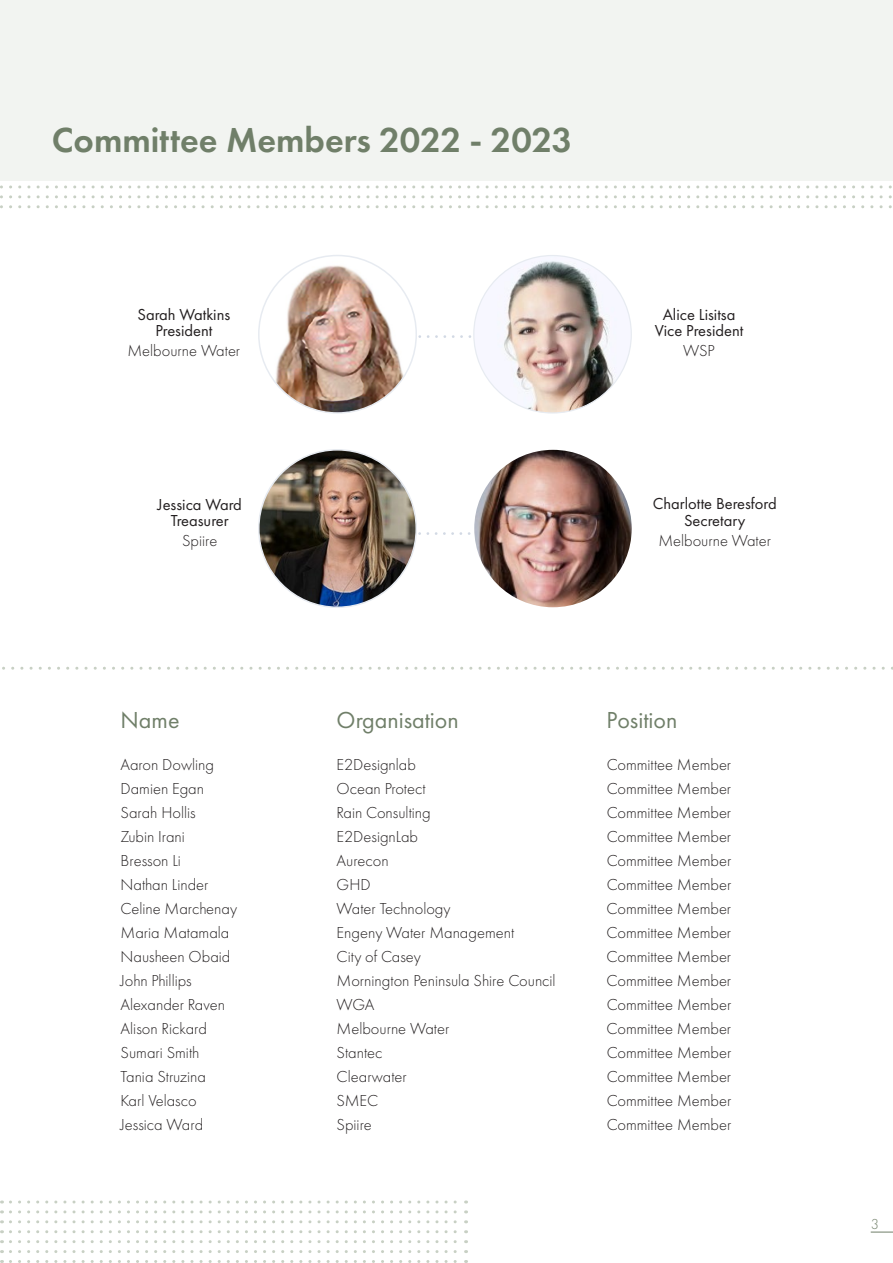
<style>
.page{position:relative;width:893px;height:1263px;background:#fff}
.page>*{position:absolute;margin:0;border:0;box-sizing:border-box;transform-origin:0 0}
.t1{font:600 36px "Futura PT";color:#707f69}
.t2{font:24px "Futura PT";color:#707f69}
.t3{font:300 16.5px "Futura PT";color:#231f20}
.t4{font:16.5px/16.5px "Futura PT";color:#231f20;text-align:center}
.t5{font:300 15px "Futura PT";color:#707f69}
</style>
<div class="page">
<svg style="left:871px;top:1232px;width:22px;height:1px"></svg>
<svg style="left:0;top:185px;width:892px;height:3px"></svg>
<svg style="left:0;top:195px;width:892px;height:3px"></svg>
<svg style="left:0;top:205px;width:892px;height:3px"></svg>
<svg style="left:2px;top:667px;width:891px;height:3px"></svg>
<div style="left:0;top:0;width:893px;height:181px;background:#f2f4f1"></div>
<svg style="left:418px;top:335px;width:53px;height:3px"></svg>
<img style="left:259px;top:255px;width:157px;height:158px;border-radius:79px">
<img style="left:474px;top:255px;width:157px;height:158px;border-radius:79px">
<svg style="left:418px;top:532px;width:53px;height:3px"></svg>
<svg style="left:10px;top:1240px;width:457px;height:3px"></svg>
<svg style="left:10px;top:1260px;width:457px;height:3px"></svg>
<svg style="left:10px;top:1250px;width:457px;height:3px"></svg>
<svg style="left:10px;top:1230px;width:457px;height:3px"></svg>
<svg style="left:10px;top:1220px;width:457px;height:3px"></svg>
<svg style="left:10px;top:1210px;width:457px;height:3px"></svg>
<svg style="left:10px;top:1200px;width:457px;height:3px"></svg>
<img style="left:259px;top:450px;width:157px;height:157px;border-radius:79px">
<img style="left:474px;top:450px;width:158px;height:157px;border-radius:79px">
<p class="t1" style="left:52px;top:118px;width:522px">Committee Members 2022 - 2023</p>
<p class="t4" style="left:137px;top:306px;width:94px">Sarah Watkins</p>
<p class="t4" style="left:155px;top:322px;width:59px">President</p>
<p class="t3" style="left:128px;top:341px;width:114px">Melbourne Water</p>
<p class="t4" style="left:158px;top:496px;width:86px">Jessica Ward<br>Treasurer</p>
<p class="t3" style="left:182px;top:531px;width:37px">Spiire</p>
<p class="t4" style="left:655px;top:306px;width:90px">Alice Lisitsa<br>Vice President</p>
<p class="t3" style="left:683px;top:341px;width:33px">WSP</p>
<p class="t4" style="left:653px;top:495px;width:125px">Charlotte Beresford<br>Secretary</p>
<p class="t3" style="left:658px;top:531px;width:114px">Melbourne Water</p>
<p class="t2" style="left:121px;top:705px;width:60px">Name</p>
<p class="t2" style="left:337px;top:705px;width:124px">Organisation</p>
<p class="t2" style="left:607px;top:705px;width:72px">Position</p>
<p class="t3" style="left:121px;top:755px;width:95px">Aaron Dowling</p>
<p class="t3" style="left:337px;top:755px;width:81px">E2Designlab</p>
<p class="t3" style="left:607px;top:755px;width:126px">Committee Member</p>
<p class="t3" style="left:121px;top:779px;width:85px">Damien Egan</p>
<p class="t3" style="left:337px;top:779px;width:90px">Ocean Protect</p>
<p class="t3" style="left:607px;top:779px;width:126px">Committee Member</p>
<p class="t3" style="left:121px;top:803px;width:77px">Sarah Hollis</p>
<p class="t3" style="left:337px;top:803px;width:96px">Rain Consulting</p>
<p class="t3" style="left:607px;top:803px;width:126px">Committee Member</p>
<p class="t3" style="left:121px;top:827px;width:66px">Zubin Irani</p>
<p class="t3" style="left:337px;top:827px;width:83px">E2DesignLab</p>
<p class="t3" style="left:607px;top:827px;width:126px">Committee Member</p>
<p class="t3" style="left:121px;top:851px;width:62px">Bresson Li</p>
<p class="t3" style="left:337px;top:851px;width:54px">Aurecon</p>
<p class="t3" style="left:607px;top:851px;width:126px">Committee Member</p>
<p class="t3" style="left:121px;top:875px;width:89px">Nathan Linder</p>
<p class="t3" style="left:337px;top:875px;width:36px">GHD</p>
<p class="t3" style="left:607px;top:875px;width:126px">Committee Member</p>
<p class="t3" style="left:121px;top:899px;width:118px">Celine Marchenay</p>
<p class="t3" style="left:337px;top:899px;width:115px">Water Technology</p>
<p class="t3" style="left:607px;top:899px;width:126px">Committee Member</p>
<p class="t3" style="left:121px;top:923px;width:110px">Maria Matamala</p>
<p class="t3" style="left:337px;top:923px;width:179px">Engeny Water Management</p>
<p class="t3" style="left:607px;top:923px;width:126px">Committee Member</p>
<p class="t3" style="left:121px;top:947px;width:111px">Nausheen Obaid</p>
<p class="t3" style="left:337px;top:947px;width:86px">City of Casey</p>
<p class="t3" style="left:607px;top:947px;width:126px">Committee Member</p>
<p class="t3" style="left:121px;top:971px;width:73px">John Phillips</p>
<p class="t3" style="left:337px;top:971px;width:221px">Mornington Peninsula Shire Council</p>
<p class="t3" style="left:607px;top:971px;width:126px">Committee Member</p>
<p class="t3" style="left:121px;top:995px;width:106px">Alexander Raven</p>
<p class="t3" style="left:337px;top:995px;width:39px">WGA</p>
<p class="t3" style="left:607px;top:995px;width:126px">Committee Member</p>
<p class="t3" style="left:121px;top:1019px;width:88px">Alison Rickard</p>
<p class="t3" style="left:337px;top:1019px;width:114px">Melbourne Water</p>
<p class="t3" style="left:607px;top:1019px;width:126px">Committee Member</p>
<p class="t3" style="left:121px;top:1043px;width:80px">Sumari Smith</p>
<p class="t3" style="left:337px;top:1043px;width:47px">Stantec</p>
<p class="t3" style="left:607px;top:1043px;width:126px">Committee Member</p>
<p class="t3" style="left:121px;top:1067px;width:87px">Tania Struzina</p>
<p class="t3" style="left:337px;top:1067px;width:72px">Clearwater</p>
<p class="t3" style="left:607px;top:1067px;width:126px">Committee Member</p>
<p class="t3" style="left:121px;top:1091px;width:78px">Karl Velasco</p>
<p class="t3" style="left:337px;top:1091px;width:43px">SMEC</p>
<p class="t3" style="left:607px;top:1091px;width:126px">Committee Member</p>
<p class="t3" style="left:121px;top:1115px;width:84px">Jessica Ward</p>
<p class="t3" style="left:337px;top:1115px;width:37px">Spiire</p>
<p class="t3" style="left:607px;top:1115px;width:126px">Committee Member</p>
<p class="t5" style="left:871px;top:1215px;width:10px">3</p>
</div>
